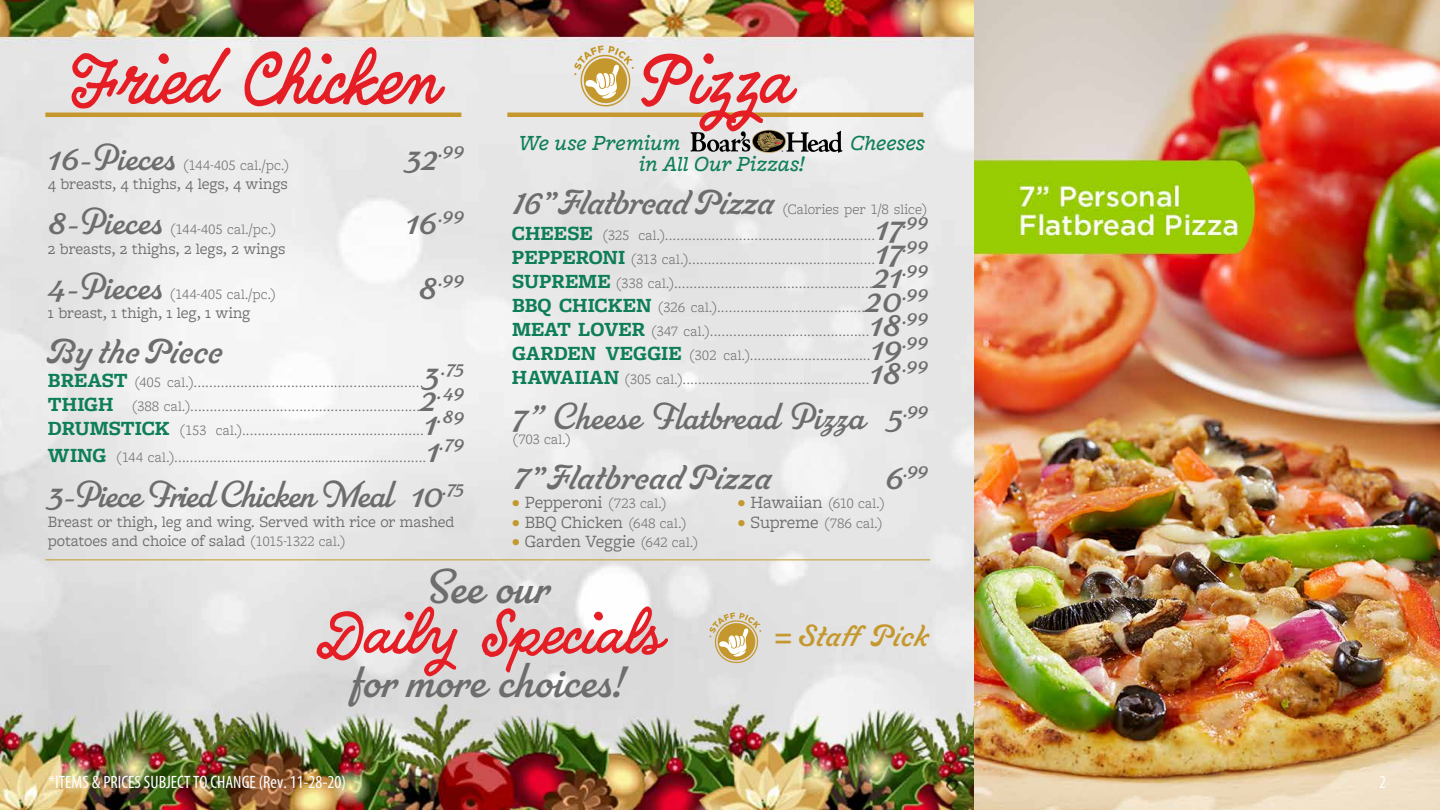
<style>
.page{position:relative;width:1440px;height:810px;background:#fff}
.page>*{position:absolute;margin:0;border:0;box-sizing:border-box;transform-origin:0 0}
.t1{font:60px "Quimby Gubernatorial";color:#e51e25}
.t2{font:49.88px "Quimby Gubernatorial";color:#e51e25;scale:1.05 1}
.t3{font:48.75px "Parkside";color:#6d6d6d}
.t4{font:37.5px "Parkside";letter-spacing:-.005em;color:#6d6d6d}
.t5{font:37.5px "Parkside";letter-spacing:-.03em;color:#6d6d6d}
.t6{font:33.75px "Livermore Script ATF";letter-spacing:-.015em;color:#6d6d6d}
.t7{font:30px "Livermore Script ATF";color:#c5982e}
.t8{font:italic 500 22.5px "Freight Macro Pro";letter-spacing:-.01em;color:#0e7e59}
.t9{font:21.83px "Parkside";letter-spacing:.015em;color:#6d6d6d}
.t10{font:18px "Freight Macro Pro";letter-spacing:-.01em;color:#6d6d6d}
.t11{font:condensed 18px "Myriad Pro";color:#fff}
.t12{font:16.5px/19.5px "Freight Macro Pro";letter-spacing:-.005em;color:#6d6d6d}
.t13{font:300 15px/26.2px "Freight Macro Pro";letter-spacing:-.005em;color:#6d6d6d}
.s1{font-size:37.5px}
.s2{font-weight:700;font-size:21px;color:#0e7e59}
.s3{font-weight:300;font-size:15px}
.s4{color:#c5982e}
.s5{font-weight:400;font-size:18px;color:#c5982e}
.s6{font-weight:400;font-size:18px}
</style>
<div class="page">
<img style="left:0;top:0;width:1440px;height:810px">
<svg style="left:574px;top:45px;width:60px;height:63px;background:#ddcba1"></svg>
<svg style="left:709px;top:613px;width:52px;height:52px;background:#d7c69c"></svg>
<hr style="left:507px;top:113px;width:416px;height:4px;background:#c5982e">
<hr style="left:45px;top:113px;width:416px;height:4px;background:#c5982e">
<svg style="left:691px;top:131px;width:59px;height:21px"></svg>
<svg style="left:752px;top:130px;width:34px;height:23px"></svg>
<div style="left:753px;top:131px;width:32px;height:21px;background:#000;border-radius:50%"></div>
<svg style="left:757px;top:131px;width:85px;height:22px"></svg>
<hr style="left:45px;top:560px;width:885px;height:1px;background:#c5982e">
<h1 class="t1" style="left:70px;top:46px;width:369px">Fried Chicken</h1>
<h1 class="t1" style="left:641px;top:46px;width:151px">Pizza</h1>
<h3 class="t8" style="left:519px;top:127px;width:164px">We use Premium</h3>
<h3 class="t8" style="left:851px;top:127px;width:76px">Cheeses</h3>
<h3 class="t8" style="left:639px;top:148px;width:168px">in All Our Pizzas!</h3>
<h3 class="t4" style="left:48px;top:135px;width:129px">16-Pieces</h3>
<h3 class="t9" style="left:405px;top:137px;width:60px"><span class="s1">32</span>.99</h3>
<p class="t13" style="left:182px;top:151px;width:109px">(144-405 cal./pc.)</p>
<p class="t12" style="left:48px;top:174px;width:241px">4 breasts, 4 thighs, 4 legs, 4 wings</p>
<h3 class="t4" style="left:48px;top:200px;width:116px">8-Pieces</h3>
<p class="t13" style="left:169px;top:216px;width:109px">(144-405 cal./pc.)</p>
<p class="t12" style="left:48px;top:238px;width:239px">2 breasts, 2 thighs, 2 legs, 2 wings</p>
<h3 class="t4" style="left:48px;top:264px;width:115px">4-Pieces</h3>
<p class="t13" style="left:169px;top:280px;width:109px">(144-405 cal./pc.)</p>
<h3 class="t9" style="left:406px;top:202px;width:60px"><span class="s1">16</span>.99</h3>
<h3 class="t9" style="left:418px;top:266px;width:47px"><span class="s1">8</span>.99</h3>
<p class="t12" style="left:48px;top:303px;width:204px">1 breast, 1 thigh, 1 leg, 1 wing</p>
<h3 class="t6" style="left:48px;top:328px;width:176px">By the Piece</h3>
<p class="t13" style="left:48px;top:369px;width:377px"><span class="s2">BREAST</span> (405 cal.)...........................................................</p>
<h3 class="t9" style="left:424px;top:355px;width:42px"><span class="s1">3</span>.75</h3>
<p class="t13" style="left:48px;top:393px;width:374px"><span class="s2">THIGH</span> (388 cal.)...........................................................</p>
<h3 class="t9" style="left:420px;top:379px;width:45px"><span class="s1">2</span>.49</h3>
<p class="t13" style="left:48px;top:417px;width:377px"><span class="s2">DRUMSTICK</span> (153 cal.)...............................................</p>
<h3 class="t9" style="left:424px;top:403px;width:41px"><span class="s1">1</span>.89</h3>
<p class="t13" style="left:48px;top:444px;width:380px"><span class="s2">WING</span> (144 cal.).................................................................</p>
<h3 class="t9" style="left:426px;top:430px;width:39px"><span class="s1">1</span>.79</h3>
<h3 class="t5" style="left:48px;top:473px;width:417px">3-Piece Fried Chicken Meal 10<sup>.75</sup></h3>
<p class="t12" style="left:48px;top:511px;width:408px">Breast or thigh, leg and wing. Served with rice or mashed potatoes and choice of salad <span class="s3">(1015-1322 cal.)</span></p>
<h3 class="t6" style="left:512px;top:179px;width:264px">16” Flatbread Pizza</h3>
<p class="t13" style="left:512px;top:195px;width:418px;text-indent:270px">(Calories per 1/8 slice)<br><span class="s2">CHEESE</span> (325 cal.)......................................................</p>
<h3 class="t9" style="left:875px;top:207px;width:54px"><span class="s1">17</span>.99</h3>
<p class="t13" style="left:512px;top:245px;width:365px"><span class="s2">PEPPERONI</span> (313 cal.)................................................</p>
<h3 class="t9" style="left:875px;top:231px;width:54px"><span class="s1">17</span>.99</h3>
<p class="t13" style="left:512px;top:269px;width:362px"><span class="s2">SUPREME</span> (338 cal.)...................................................</p>
<h3 class="t9" style="left:873px;top:255px;width:57px"><span class="s1">21</span>.99</h3>
<p class="t13" style="left:512px;top:293px;width:355px"><span class="s2">BBQ CHICKEN</span> (326 cal.)......................................</p>
<h3 class="t9" style="left:865px;top:279px;width:64px"><span class="s1">20</span>.99</h3>
<p class="t13" style="left:512px;top:317px;width:359px"><span class="s2">MEAT LOVER</span> (347 cal.).........................................</p>
<h3 class="t9" style="left:870px;top:303px;width:60px"><span class="s1">18</span>.99</h3>
<p class="t13" style="left:512px;top:341px;width:360px"><span class="s2">GARDEN VEGGIE</span> (302 cal.)...............................</p>
<h3 class="t9" style="left:871px;top:327px;width:59px"><span class="s1">19</span>.99</h3>
<p class="t13" style="left:512px;top:365px;width:359px"><span class="s2">HAWAIIAN</span> (305 cal.)................................................</p>
<h3 class="t9" style="left:870px;top:351px;width:60px"><span class="s1">18</span>.99</h3>
<h3 class="t4" style="left:512px;top:395px;width:355px">7” Cheese Flatbread Pizza</h3>
<h3 class="t9" style="left:887px;top:396px;width:42px"><span class="s1">5</span>.99</h3>
<p class="t13" style="left:512px;top:425px;width:61px">(703 cal.)</p>
<h3 class="t6" style="left:512px;top:454px;width:261px">7” Flatbread Pizza</h3>
<h3 class="t9" style="left:885px;top:456px;width:44px"><span class="s1">6</span>.99</h3>
<p class="t10" style="left:512px;top:490px;width:157px"><span class="s4">•</span> Pepperoni <span class="s3">(723 cal.)</span></p>
<p class="t13" style="left:737px;top:490px;width:150px"><span class="s5">•</span> <span class="s6">Hawaiian</span> (610 cal.)</p>
<p class="t10" style="left:512px;top:510px;width:177px"><span class="s4">•</span> BBQ Chicken <span class="s3">(648 cal.)</span></p>
<p class="t13" style="left:738px;top:509px;width:147px"><span class="s5">•</span> <span class="s6">Supreme</span> (786 cal.)</p>
<p class="t10" style="left:512px;top:529px;width:189px"><span class="s4">•</span> Garden Veggie <span class="s3">(642 cal.)</span></p>
<h3 class="t3" style="left:424px;top:559px;width:128px">See our</h3>
<h2 class="t2" style="left:315px;top:606px;width:330px">Daily Specials</h2>
<h3 class="t3" style="left:351px;top:653px;width:275px">for more choices!</h3>
<h3 class="t7" style="left:774px;top:615px;width:157px">= Staff Pick</h3>
<p class="t11" style="left:49px;top:771px;width:299px">*ITEMS &amp; PRICES SUBJECT TO CHANGE (Rev. 11-28-20)</p>
<p class="t11" style="left:1379px;top:771px;width:8px">2</p>
</div>
